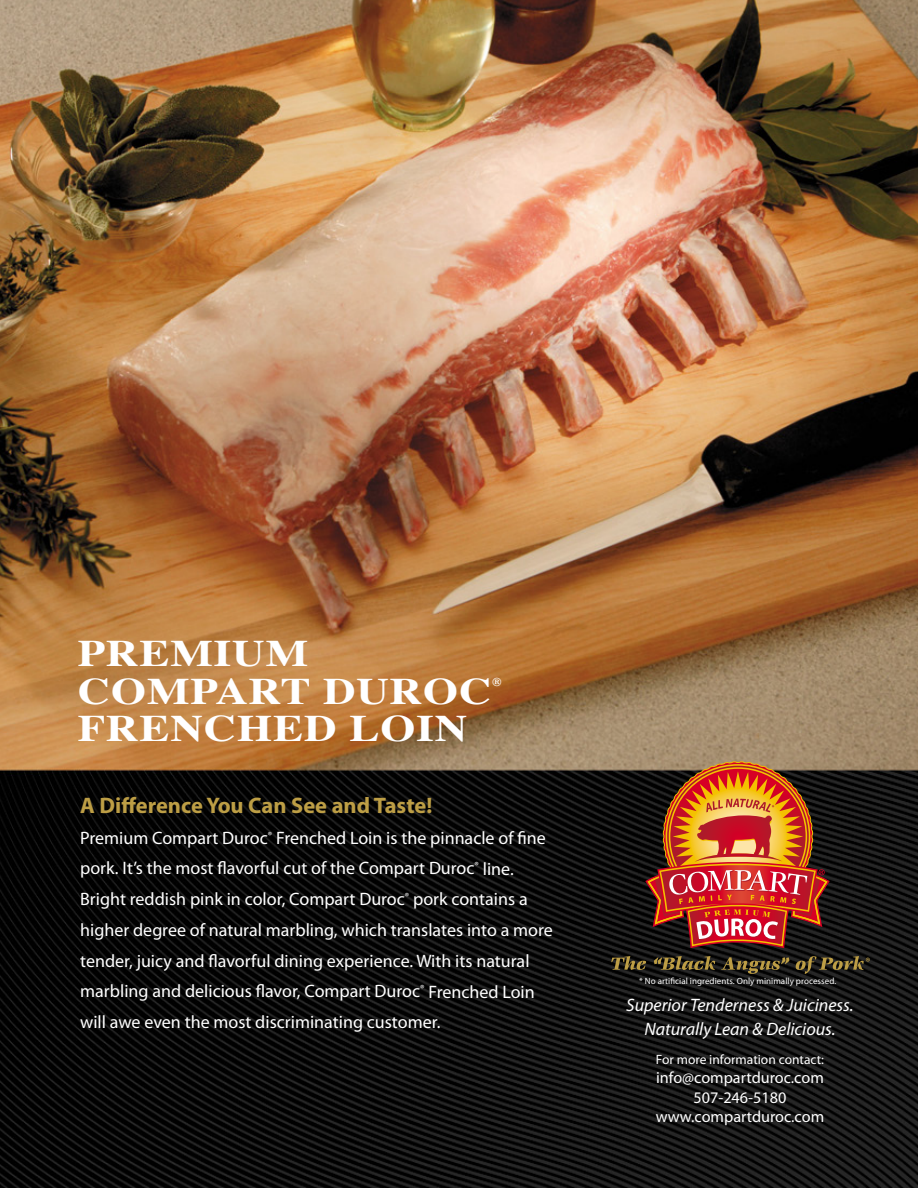
<style>
.page{position:relative;width:918px;height:1188px;background:#fff}
.page>*{position:absolute;margin:0;border:0;box-sizing:border-box;transform-origin:0 0}
.t1{font:700 37.5px/37.5px "Times";letter-spacing:.02em;color:#fff;scale:1.2 1}
.t2{font:700 22.5px "Myriad Pro";color:#bd9e45}
.t3{font:18px/30.8px "Myriad Pro";color:#fff}
.t4{font:italic 18px/23.2px "Myriad Pro";color:#fff;text-align:center}
.t5{font:16.2px/19.5px "Myriad Pro";color:#fff;text-align:center}
.t6{font:13.5px "Myriad Pro";color:#fff}
.t7{font:700 12px "Times";color:#fff}
.t8{font:9px "Myriad Pro";letter-spacing:.005em;color:#fff}
</style>
<div class="page">
<img style="left:0;top:0;width:918px;height:1188px">
<svg style="left:611px;top:761px;width:259px;height:216px;background:#723a25"></svg>
<h1 class="t1" style="left:78px;top:636px;width:346px">PREMIUM<br>COMPART DUROC</h1>
<p class="t7" style="left:493px;top:673px;width:10px">®</p>
<h1 class="t1" style="left:78px;top:711px;width:326px">FRENCHED LOIN</h1>
<p class="t2" style="left:80px;top:793px;width:354px">A Difference You Can See and Taste!</p>
<p class="t3" style="left:80px;top:823px;width:474px">Premium Compart Duroc<sup>®</sup> Frenched Loin is the pinnacle of fine pork. It’s the most flavorful cut of the Compart Duroc<sup>®</sup> line.<br>Bright reddish pink in color, Compart Duroc<sup>®</sup> pork contains a higher degree of natural marbling, which translates into a more tender, juicy and flavorful dining experience. With its natural marbling and delicious flavor, Compart Duroc<sup>®</sup> Frenched Loin will awe even the most discriminating customer.</p>
<p class="t8" style="left:639px;top:976px;width:199px">* No artificial ingredients. Only minimally processed.</p>
<p class="t4" style="left:626px;top:994px;width:229px">Superior Tenderness &amp; Juiciness.<br>Naturally Lean &amp; Delicious.</p>
<p class="t6" style="left:656px;top:1052px;width:170px">For more information contact:</p>
<p class="t5" style="left:656px;top:1068px;width:170px">info@compartduroc.com<br>507-246-5180 www.compartduroc.com</p>
</div>
